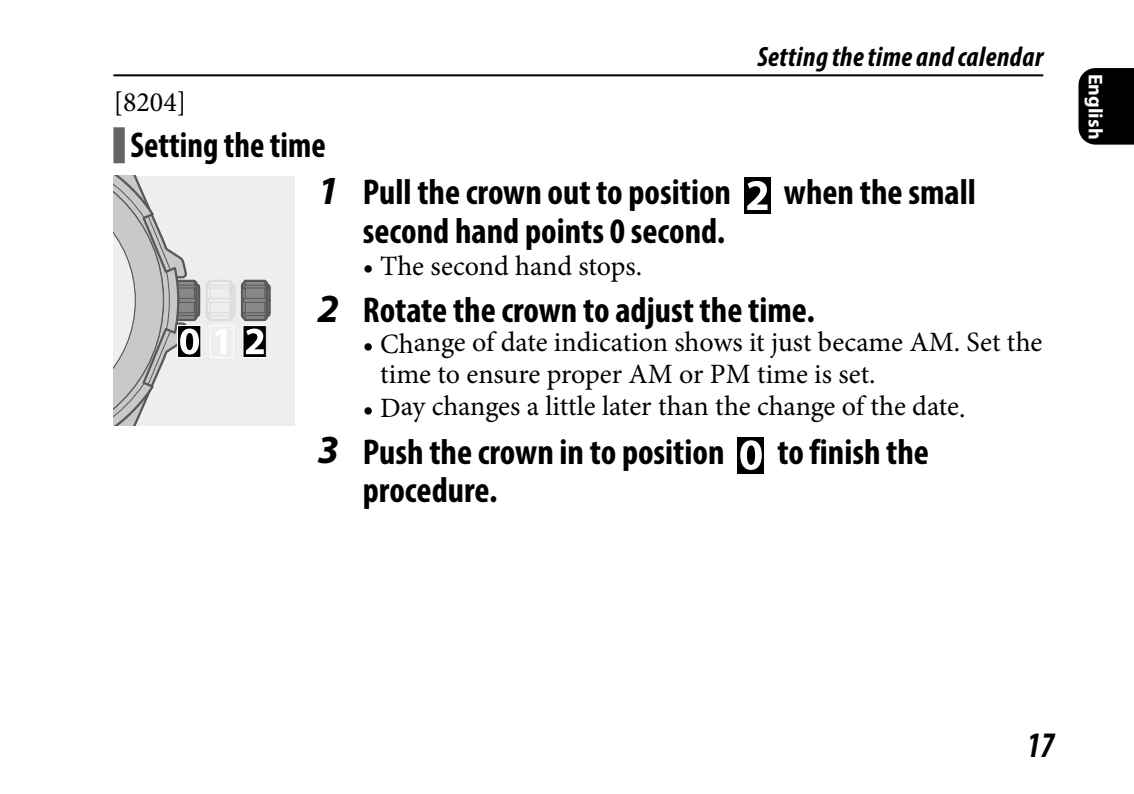
<style>
.page{position:relative;width:1134px;height:794px;background:#fff}
.page>*{position:absolute;margin:0;border:0;box-sizing:border-box;transform-origin:0 0}
.t1{font:700 condensed 36px "Myriad Pro";color:#000}
.t2{font:700 condensed 36px "Myriad Pro";color:#000;scale:.95 1}
.t3{font:italic 700 condensed 36px "Myriad Pro";color:#000;scale:.9 1}
.t4{font:28px/32px "Minion Pro";letter-spacing:-.005em;color:#000}
.t5{font:italic 700 condensed 28px "Myriad Pro";letter-spacing:.015em;color:#000}
.t6{font:700 20px "Myriad Pro";color:#fff}
.s1{font-style:italic;font-stretch:normal;font-size:40px}
</style>
<div class="page">
<div style="left:1078px;top:68px;width:56px;height:77px;background:#000"></div>
<hr style="left:113px;top:74px;width:930px;height:2px;background:#000">
<div style="left:744px;top:177px;width:26px;height:37px;background:#000"></div>
<svg style="left:747px;top:181px;width:20px;height:29px"></svg>
<div style="left:737px;top:437px;width:27px;height:36px;background:#000"></div>
<svg style="left:740px;top:440px;width:22px;height:30px"></svg>
<div style="left:113px;top:127px;width:12px;height:36px;background:#656464"></div>
<div style="left:113px;top:176px;width:182px;height:249px;background:#eeeeef"></div>
<svg style="left:113px;top:176px;width:158px;height:249px"></svg>
<p class="t4" style="left:113px;top:89px;width:75px">[8204]</p>
<p class="t2" style="left:130px;top:132px;width:207px">Setting the time</p>
<p class="t5" style="left:757px;top:47px;width:287px">Setting the time and calendar</p>
<p class="t1" style="left:317px;top:179px;width:415px"><span class="s1">1</span> Pull the crown out to position</p>
<p class="t1" style="left:784px;top:179px;width:193px">when the small</p>
<p class="t1" style="left:363px;top:217px;width:364px">second hand points 0 second.</p>
<p class="t4" style="left:363px;top:253px;width:281px">• The second hand stops.</p>
<p class="t1" style="left:317px;top:297px;width:499px"><span class="s1">2</span> Rotate the crown to adjust the time.</p>
<p class="t4" style="left:380px;top:329px;width:664px;text-indent:-17px">• Change of date indication shows it just became AM. Set the time to ensure proper AM or PM time is set.</p>
<p class="t4" style="left:363px;top:393px;width:604px">• Day changes a little later than the change of the date.</p>
<p class="t1" style="left:317px;top:439px;width:408px"><span class="s1">3</span> Push the crown in to position</p>
<p class="t1" style="left:777px;top:439px;width:153px">to finish the</p>
<p class="t1" style="left:363px;top:477px;width:136px">procedure.</p>
<p class="t6" style="left:1103px;top:74px;width:67px;rotate:90deg">English</p>
<p class="t3" style="left:1027px;top:731px;width:32px">17</p>
</div>
